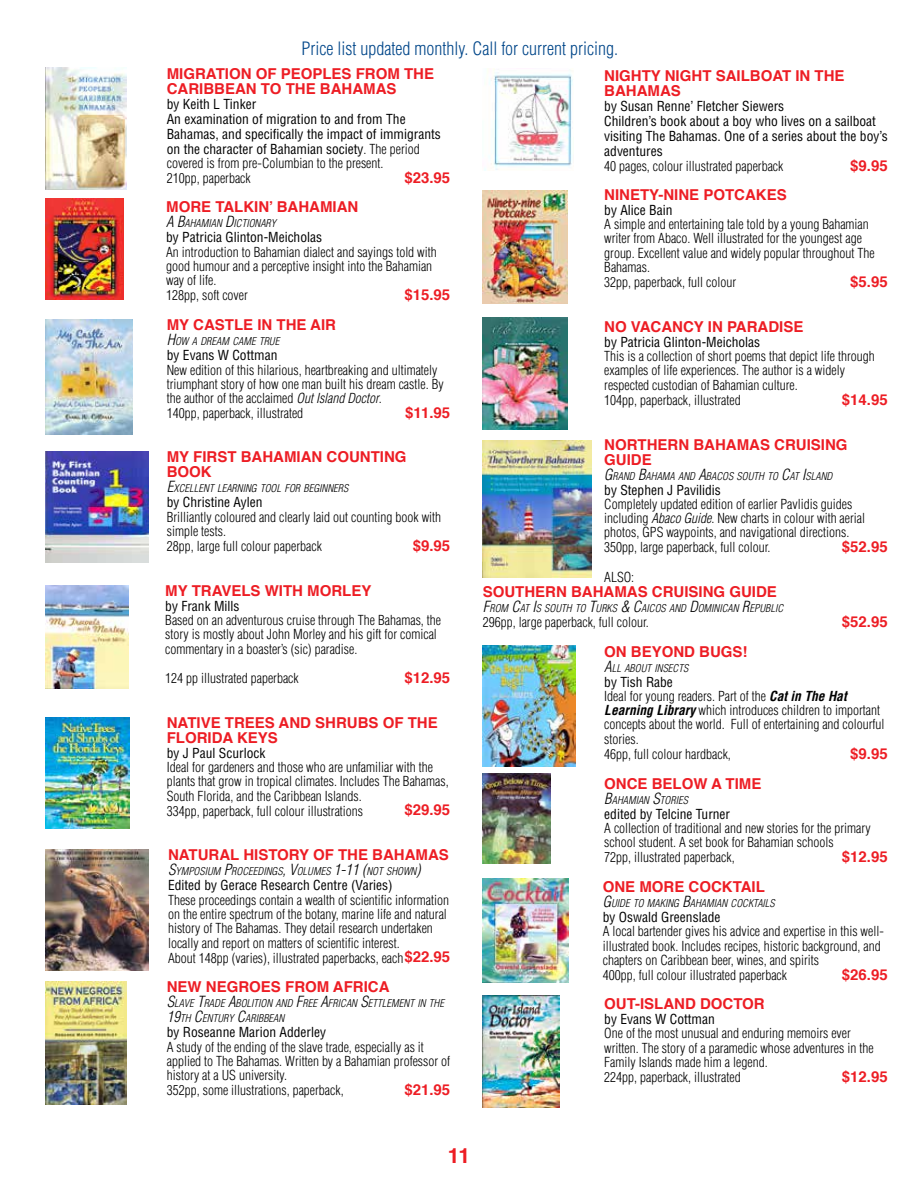
<style>
.page{position:relative;width:918px;height:1188px;background:#fff}
.page>*{position:absolute;margin:0;border:0;box-sizing:border-box;transform-origin:0 0}
.t1{font:700 21px "Helvetica";color:#ed1d24}
.t2{font:300 condensed 18px "Helvetica";color:#004689}
.t3{font:700 15px/15px "Helvetica";color:#ed1d24}
.t4{font:300 condensed 13.5px/14.5px "Helvetica";color:#000}
.t5{font:condensed 13.5px/14.9px "Helvetica";color:#000}
.t6{font:italic 300 condensed 10.5px/15px "Helvetica";color:#000}
.s1{font-weight:300}
.s2{font-size:15px}
.s3{font-style:italic}
.s4{font-weight:700;font-stretch:normal;font-size:15px;color:#ed1d24}
.s5{font-weight:400}
.s6{font-weight:700;font-style:italic}
</style>
<div class="page">
<img style="left:45px;top:68px;width:82px;height:121px">
<img style="left:45px;top:199px;width:78px;height:101px">
<img style="left:45px;top:319px;width:87px;height:115px">
<img style="left:45px;top:451px;width:103px;height:112px">
<img style="left:45px;top:585px;width:84px;height:104px">
<img style="left:45px;top:717px;width:84px;height:112px">
<img style="left:45px;top:849px;width:103px;height:122px">
<img style="left:45px;top:982px;width:81px;height:123px">
<img style="left:484px;top:68px;width:89px;height:103px">
<img style="left:483px;top:190px;width:84px;height:113px">
<img style="left:483px;top:318px;width:84px;height:111px">
<img style="left:483px;top:441px;width:108px;height:136px">
<img style="left:483px;top:646px;width:93px;height:120px">
<img style="left:483px;top:774px;width:68px;height:90px">
<img style="left:483px;top:878px;width:85px;height:104px">
<img style="left:483px;top:996px;width:77px;height:112px">
<h2 class="t2" style="left:301px;top:37px;width:318px">Price list updated monthly. Call for current pricing.</h2>
<p class="t3" style="left:167px;top:66px;width:269px">MIGRATION OF PEOPLES FROM THE<br>CARIBBEAN TO THE BAHAMAS</p>
<p class="t5" style="left:167px;top:97px;width:276px">by Keith L Tinker<br>An examination of migration to and from The Bahamas, and specifically the impact of immigrants on the character of Bahamian society<span class="s1">. The period covered is from pre-Columbian to the present.<br>210pp, paperback</span></p>
<p class="t3" style="left:604px;top:68px;width:242px">NIGHTY NIGHT SAILBOAT IN THE<br>BAHAMAS</p>
<p class="t5" style="left:604px;top:98px;width:285px">by Susan Renne’ Fletcher Siewers<br>Children’s book about a boy who lives on a sailboat visiting The Bahamas. One of a series about the boy’s adventures</p>
<p class="t4" style="left:604px;top:158px;width:181px">40 pages, colour illustrated paperback</p>
<p class="t3" style="left:850px;top:158px;width:39px">$9.95</p>
<p class="t3" style="left:604px;top:187px;width:184px">NINETY-NINE POTCAKES</p>
<p class="t5" style="left:604px;top:202px;width:70px">by Alice Bain</p>
<p class="t4" style="left:604px;top:217px;width:272px">A simple and entertaining tale told by a young Bahamian writer from Abaco. Well illustrated for the youngest age group. Excellent value and widely popular throughout The Bahamas.<br>32pp, paperback, full colour</p>
<p class="t3" style="left:404px;top:171px;width:47px">$23.95</p>
<p class="t3" style="left:166px;top:200px;width:194px">MORE TALKIN’ BAHAMIAN</p>
<p class="t6" style="left:166px;top:216px;width:111px"><span class="s2">A B</span>AHAMIAN <span class="s2">D</span>ICTIONARY</p>
<p class="t5" style="left:166px;top:230px;width:157px">by Patricia Glinton-Meicholas</p>
<p class="t4" style="left:166px;top:245px;width:272px">An introduction to Bahamian dialect and sayings told with good humour and a perceptive insight into the Bahamian way of life.<br>128pp, soft cover</p>
<p class="t3" style="left:850px;top:274px;width:39px">$5.95</p>
<p class="t3" style="left:404px;top:288px;width:47px">$15.95</p>
<p class="t3" style="left:167px;top:318px;width:171px">MY CASTLE IN THE AIR</p>
<p class="t6" style="left:167px;top:334px;width:114px"><span class="s2">H</span>OW A DREAM CAME TRUE</p>
<p class="t5" style="left:167px;top:348px;width:112px">by Evans W Cottman</p>
<p class="t4" style="left:167px;top:362px;width:278px">New edition of this hilarious, heartbreaking and ultimately triumphant story of how one man built his dream castle. By the author of the acclaimed <span class="s3">Out Island Doctor</span>.<br>140pp, paperback, illustrated</p>
<p class="t3" style="left:405px;top:405px;width:47px">$11.95</p>
<p class="t3" style="left:167px;top:450px;width:241px">MY FIRST BAHAMIAN COUNTING<br>BOOK</p>
<p class="t6" style="left:167px;top:481px;width:183px"><span class="s2">E</span>XCELLENT LEARNING TOOL FOR BEGINNERS</p>
<p class="t5" style="left:167px;top:495px;width:97px">by Christine Aylen</p>
<p class="t4" style="left:167px;top:509px;width:276px">Brilliantly coloured and clearly laid out counting book with simple tests.<br>28pp, large full colour paperback</p>
<p class="t3" style="left:413px;top:538px;width:39px">$9.95</p>
<p class="t3" style="left:165px;top:583px;width:208px">MY TRAVELS WITH MORLEY</p>
<p class="t5" style="left:165px;top:598px;width:76px">by Frank Mills</p>
<p class="t4" style="left:165px;top:613px;width:277px">Based on an adventurous cruise through The Bahamas, the story is mostly about John Morley and his gift for comical commentary in a boaster’s (sic) paradise.</p>
<p class="t4" style="left:165px;top:671px;width:135px">124 pp illustrated paperback</p>
<p class="t3" style="left:404px;top:670px;width:47px">$12.95</p>
<p class="t3" style="left:167px;top:715px;width:272px">NATIVE TREES AND SHRUBS OF THE<br>FLORIDA KEYS</p>
<p class="t5" style="left:167px;top:745px;width:100px">by J Paul Scurlock</p>
<p class="t4" style="left:167px;top:760px;width:283px">Ideal for gardeners and those who are unfamiliar with the plants that grow in tropical climates. Includes The Bahamas, South Florida, and the Caribbean Islands.<br>334pp, paperback, full colour illustrations</p>
<p class="t3" style="left:404px;top:803px;width:47px">$29.95</p>
<p class="t3" style="left:168px;top:848px;width:282px">NATURAL HISTORY OF THE BAHAMAS</p>
<p class="t6" style="left:168px;top:864px;width:254px"><span class="s2">S</span>YMPOSIUM <span class="s2">P</span>ROCEEDINGS<span class="s2">, V</span>OLUMES <span class="s2">1-11 (</span>NOT SHOWN<span class="s2">)</span></p>
<p class="t5" style="left:168px;top:878px;width:226px">Edited by Gerace Research Centre (Varies)</p>
<p class="t4" style="left:168px;top:893px;width:284px">These proceedings contain a wealth of scientific information on the entire spectrum of the botany, marine life and natural history of The Bahamas. They detail research undertaken locally and report on matters of scientific interest.<br>About 148pp (varies), illustrated paperbacks, each <span class="s4">$22.95</span></p>
<p class="t3" style="left:167px;top:980px;width:224px">NEW NEGROES FROM AFRICA</p>
<p class="t6" style="left:167px;top:996px;width:279px"><span class="s2">S</span>LAVE <span class="s2">T</span>RADE <span class="s2">A</span>BOLITION AND <span class="s2">F</span>REE <span class="s2">A</span>FRICAN <span class="s2">S</span>ETTLEMENT IN THE<br><span class="s2">19</span>TH <span class="s2">C</span>ENTURY <span class="s2">C</span>ARIBBEAN</p>
<p class="t5" style="left:167px;top:1025px;width:161px">by Roseanne Marion Adderley</p>
<p class="t4" style="left:167px;top:1040px;width:285px">A study of the ending of the slave trade, especially as it applied to The Bahamas. Written by a Bahamian professor of history at a US university.<br>352pp, some illustrations, paperback,</p>
<p class="t3" style="left:404px;top:1083px;width:47px">$21.95</p>
<p class="t3" style="left:604px;top:319px;width:201px">NO VACANCY IN PARADISE</p>
<p class="t5" style="left:604px;top:334px;width:157px">by Patricia Glinton-Meicholas</p>
<p class="t4" style="left:604px;top:349px;width:272px">This is a collection of short poems that depict life through examples of life experiences. The author is a widely respected custodian of Bahamian culture.<br>104pp, paperback, illustrated</p>
<p class="t3" style="left:842px;top:392px;width:47px">$14.95</p>
<p class="t3" style="left:604px;top:437px;width:245px">NORTHERN BAHAMAS CRUISING<br>GUIDE</p>
<p class="t6" style="left:604px;top:468px;width:230px"><span class="s2">G</span>RAND <span class="s2">B</span>AHAMA AND <span class="s2">A</span>BACOS SOUTH TO <span class="s2">C</span>AT <span class="s2">I</span>SLAND</p>
<p class="t5" style="left:604px;top:482px;width:118px">by Stephen J Pavilidis</p>
<p class="t4" style="left:604px;top:497px;width:262px">Completely updated edition of earlier Pavlidis guides including <span class="s3">Abaco Guide</span>. New charts in colour with aerial photos, GPS waypoints, and navigational directions.<br>350pp, large paperback, full colour.</p>
<p class="t3" style="left:842px;top:540px;width:47px">$52.95</p>
<p class="t4" style="left:604px;top:569px;width:31px">ALSO:</p>
<p class="t3" style="left:483px;top:584px;width:296px">SOUTHERN BAHAMAS CRUISING GUIDE</p>
<p class="t6" style="left:483px;top:600px;width:302px"><span class="s2">F</span>ROM <span class="s2">C</span>AT <span class="s2">I</span>S SOUTH TO <span class="s2">T</span>URKS <span class="s2">&amp; C</span>AICOS AND <span class="s2">D</span>OMINICAN <span class="s2">R</span>EPUBLIC</p>
<p class="t4" style="left:483px;top:614px;width:168px">296pp, large paperback, full colour.</p>
<p class="t3" style="left:842px;top:614px;width:47px">$52.95</p>
<p class="t3" style="left:604px;top:644px;width:145px">ON BEYOND BUGS!</p>
<p class="t6" style="left:604px;top:660px;width:86px"><span class="s2">A</span>LL ABOUT INSECTS</p>
<p class="t4" style="left:604px;top:674px;width:282px"><span class="s5">by Tish Rabe<br></span>Ideal for young readers. Part of the <span class="s6">Cat in The Hat Learning Library</span> which introduces children to important concepts about the world. Full of entertaining and colourful stories.<br>46pp, full colour hardback,</p>
<p class="t3" style="left:850px;top:746px;width:39px">$9.95</p>
<p class="t3" style="left:604px;top:776px;width:159px">ONCE BELOW A TIME</p>
<p class="t6" style="left:604px;top:792px;width:85px"><span class="s2">B</span>AHAMIAN <span class="s2">S</span>TORIES</p>
<p class="t5" style="left:604px;top:806px;width:127px">edited by Telcine Turner</p>
<p class="t4" style="left:604px;top:821px;width:268px">A collection of traditional and new stories for the primary school student. A set book for Bahamian schools<br>72pp, illustrated paperback,</p>
<p class="t3" style="left:842px;top:850px;width:47px">$12.95</p>
<p class="t3" style="left:603px;top:880px;width:164px">ONE MORE COCKTAIL</p>
<p class="t6" style="left:603px;top:896px;width:174px"><span class="s2">G</span>UIDE TO MAKING <span class="s2">B</span>AHAMIAN COCKTAILS</p>
<p class="t5" style="left:603px;top:910px;width:119px">by Oswald Greenslade</p>
<p class="t4" style="left:603px;top:924px;width:283px">A local bartender gives his advice and expertise in this well&shy;illustrated book. Includes recipes, historic background, and chapters on Caribbean beer, wines, and spirits<br>400pp, full colour illustrated paperback</p>
<p class="t3" style="left:842px;top:967px;width:47px">$26.95</p>
<p class="t3" style="left:604px;top:997px;width:162px">OUT-ISLAND DOCTOR</p>
<p class="t5" style="left:604px;top:1012px;width:112px">by Evans W Cottman</p>
<p class="t4" style="left:604px;top:1026px;width:271px">One of the most unusual and enduring memoirs ever written. The story of a paramedic whose adventures in the Family Islands made him a legend.<br>224pp, paperback, illustrated</p>
<p class="t3" style="left:842px;top:1069px;width:47px">$12.95</p>
<h1 class="t1" style="left:448px;top:1139px;width:24px">11</h1>
</div>
